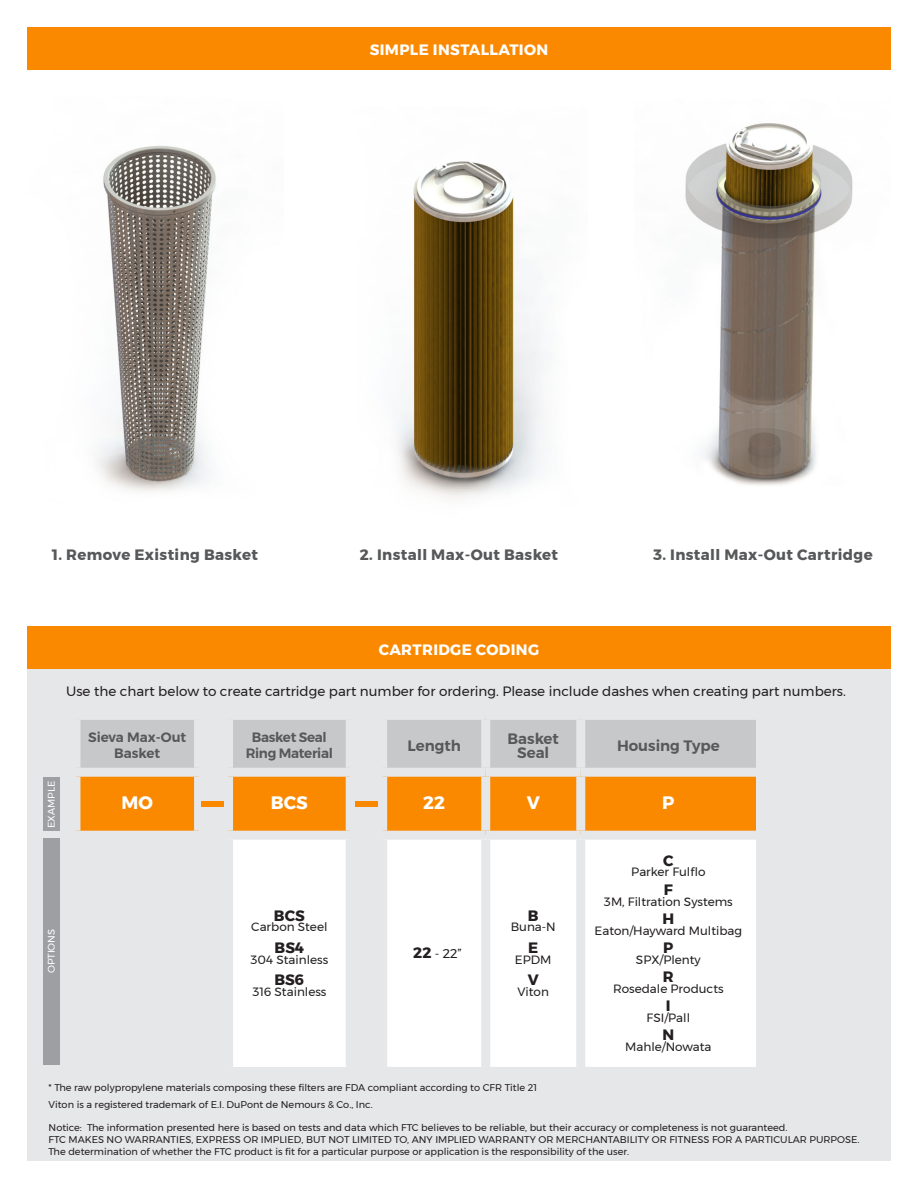
<style>
.page{position:relative;width:918px;height:1188px;background:#fff}
.page>*{position:absolute;margin:0;border:0;box-sizing:border-box;transform-origin:0 0}
.t1{font:700 18px "Montserrat";color:#fff}
.t2{font:700 15px "Montserrat";letter-spacing:.025em;color:#57585a}
.t3{font:700 15px "Montserrat";letter-spacing:.025em;color:#fff}
.t4{font:600 15px/13.5px "Montserrat";color:#57585a;text-align:center}
.t5{font:700 15px "Montserrat";color:#231f20}
.t6{font:13.5px "Montserrat";color:#231f20}
.t7{font:600 13.5px/16.2px "Montserrat";letter-spacing:-.025em;color:#57585a;text-align:center}
.t8{font:600 13.5px/16.2px "Montserrat";color:#57585a;text-align:center}
.t9{font:12.75px "Montserrat";color:#231f20}
.t10{font:12px "Montserrat";color:#231f20}
.t11{font:9.75px/11.7px "Montserrat";color:#231f20}
.t12{font:9.75px "Montserrat";color:#fff}
.s1{font-weight:700;font-size:15px}
</style>
<div class="page">
<img style="left:397px;top:161px;width:149px;height:338px">
<img style="left:97px;top:145px;width:119px;height:347px">
<img style="left:685px;top:123px;width:168px;height:363px">
<div style="left:27px;top:657px;width:864px;height:504px;background:#e6e7e9"></div>
<div style="left:27px;top:627px;width:864px;height:42px;background:#fa8900"></div>
<div style="left:27px;top:27px;width:864px;height:42px;background:#fa8900"></div>
<svg style="left:387px;top:720px;width:369px;height:111px;background:#e2a760"></svg>
<div style="left:387px;top:840px;width:369px;height:227px;background:#fff"></div>
<div style="left:481px;top:720px;width:9px;height:48px;background:#e6e7e9"></div>
<div style="left:576px;top:720px;width:9px;height:48px;background:#e6e7e9"></div>
<div style="left:378px;top:768px;width:108px;height:9px;background:#e6e7e9"></div>
<div style="left:486px;top:768px;width:95px;height:9px;background:#e6e7e9"></div>
<div style="left:481px;top:777px;width:9px;height:54px;background:#e6e7e9"></div>
<div style="left:581px;top:768px;width:175px;height:9px;background:#e6e7e9"></div>
<div style="left:576px;top:777px;width:9px;height:54px;background:#e6e7e9"></div>
<div style="left:481px;top:840px;width:9px;height:227px;background:#e6e7e9"></div>
<div style="left:576px;top:840px;width:9px;height:227px;background:#e6e7e9"></div>
<div style="left:229px;top:715px;width:121px;height:57px;background:#c7c8ca"></div>
<div style="left:229px;top:772px;width:121px;height:63px;background:#fa8900"></div>
<div style="left:229px;top:835px;width:121px;height:232px;background:#fff"></div>
<div style="left:224px;top:711px;width:131px;height:9px;background:#e6e7e9"></div>
<div style="left:224px;top:720px;width:9px;height:48px;background:#e6e7e9"></div>
<div style="left:346px;top:720px;width:9px;height:48px;background:#e6e7e9"></div>
<div style="left:224px;top:768px;width:131px;height:9px;background:#e6e7e9"></div>
<div style="left:224px;top:777px;width:9px;height:54px;background:#e6e7e9"></div>
<div style="left:346px;top:777px;width:9px;height:54px;background:#e6e7e9"></div>
<div style="left:224px;top:831px;width:131px;height:9px;background:#e6e7e9"></div>
<div style="left:224px;top:840px;width:9px;height:227px;background:#e6e7e9"></div>
<div style="left:346px;top:840px;width:9px;height:227px;background:#e6e7e9"></div>
<div style="left:76px;top:715px;width:123px;height:57px;background:#c7c8ca"></div>
<div style="left:76px;top:772px;width:123px;height:63px;background:#fa8900"></div>
<div style="left:71px;top:711px;width:132px;height:9px;background:#e6e7e9"></div>
<div style="left:71px;top:720px;width:9px;height:48px;background:#e6e7e9"></div>
<div style="left:194px;top:720px;width:9px;height:48px;background:#e6e7e9"></div>
<div style="left:71px;top:768px;width:132px;height:9px;background:#e6e7e9"></div>
<div style="left:71px;top:777px;width:9px;height:54px;background:#e6e7e9"></div>
<div style="left:194px;top:777px;width:9px;height:54px;background:#e6e7e9"></div>
<div style="left:71px;top:831px;width:132px;height:9px;background:#e6e7e9"></div>
<div style="left:201px;top:802px;width:22px;height:5px;background:#fa8900"></div>
<div style="left:355px;top:802px;width:23px;height:5px;background:#fa8900"></div>
<div style="left:44px;top:838px;width:16px;height:226px;background:#9d9fa2"></div>
<div style="left:44px;top:777px;width:16px;height:54px;background:#9d9fa2"></div>
<p class="t3" style="left:370px;top:38px;width:180px">SIMPLE INSTALLATION</p>
<p class="t2" style="left:52px;top:543px;width:207px">1. Remove Existing Basket</p>
<p class="t2" style="left:360px;top:543px;width:200px">2. Install Max-Out Basket</p>
<p class="t2" style="left:653px;top:543px;width:221px">3. Install Max-Out Cartridge</p>
<p class="t3" style="left:379px;top:638px;width:162px">CARTRIDGE CODING</p>
<p class="t6" style="left:66px;top:680px;width:781px">Use the chart below to create cartridge part number for ordering. Please include dashes when creating part numbers.</p>
<p class="t12" style="left:44px;top:828px;width:49px;rotate:-90deg">EXAMPLE</p>
<p class="t8" style="left:88px;top:729px;width:100px">Sieva Max-Out<br>Basket</p>
<p class="t1" style="left:122px;top:789px;width:33px">MO</p>
<p class="t12" style="left:44px;top:973px;width:46px;rotate:-90deg">OPTIONS</p>
<p class="t7" style="left:246px;top:729px;width:89px">Basket Seal<br>Ring Material</p>
<p class="t1" style="left:271px;top:789px;width:38px">BCS</p>
<p class="t5" style="left:274px;top:903px;width:32px">BCS</p>
<p class="t10" style="left:251px;top:918px;width:78px">Carbon Steel</p>
<p class="t5" style="left:275px;top:936px;width:31px">BS4</p>
<p class="t10" style="left:251px;top:950px;width:79px">304 Stainless</p>
<p class="t5" style="left:274px;top:968px;width:31px">BS6</p>
<p class="t10" style="left:252px;top:983px;width:76px">316 Stainless</p>
<p class="t4" style="left:407px;top:739px;width:55px">Length</p>
<p class="t4" style="left:508px;top:732px;width:53px">Basket<br>Seal</p>
<p class="t4" style="left:617px;top:739px;width:104px">Housing Type</p>
<p class="t1" style="left:423px;top:789px;width:23px">22</p>
<p class="t1" style="left:527px;top:789px;width:15px">V</p>
<p class="t1" style="left:662px;top:789px;width:14px">P</p>
<p class="t9" style="left:413px;top:944px;width:50px"><span class="s1">22</span> - 22”</p>
<p class="t5" style="left:528px;top:903px;width:12px">B</p>
<p class="t10" style="left:511px;top:918px;width:47px">Buna-N</p>
<p class="t5" style="left:528px;top:936px;width:12px">E</p>
<p class="t10" style="left:515px;top:950px;width:38px">EPDM</p>
<p class="t5" style="left:528px;top:968px;width:12px">V</p>
<p class="t10" style="left:518px;top:983px;width:33px">Viton</p>
<p class="t5" style="left:663px;top:848px;width:12px">C</p>
<p class="t10" style="left:631px;top:863px;width:76px">Parker Fulflo</p>
<p class="t5" style="left:664px;top:877px;width:11px">F</p>
<p class="t10" style="left:604px;top:892px;width:130px">3M, Filtration Systems</p>
<p class="t5" style="left:663px;top:906px;width:13px">H</p>
<p class="t10" style="left:595px;top:921px;width:149px">Eaton/Hayward Multibag</p>
<p class="t5" style="left:663px;top:936px;width:12px">P</p>
<p class="t10" style="left:636px;top:950px;width:66px">SPX/Plenty</p>
<p class="t5" style="left:663px;top:965px;width:12px">R</p>
<p class="t10" style="left:613px;top:979px;width:112px">Rosedale Products</p>
<p class="t5" style="left:666px;top:994px;width:6px">I</p>
<p class="t10" style="left:647px;top:1008px;width:45px">FSI/Pall</p>
<p class="t5" style="left:662px;top:1023px;width:13px">N</p>
<p class="t10" style="left:625px;top:1038px;width:88px">Mahle/Nowata</p>
<p class="t11" style="left:49px;top:1082px;width:490px">* The raw polypropylene materials composing these filters are FDA compliant according to CFR Title 21</p>
<p class="t11" style="left:49px;top:1098px;width:326px">Viton is a registered trademark of E.I. DuPont de Nemours &amp; Co., Inc.</p>
<p class="t11" style="left:49px;top:1122px;width:740px">Notice: The information presented here is based on tests and data which FTC believes to be reliable, but their accuracy or completeness is not guaranteed.</p>
<p class="t11" style="left:49px;top:1133px;width:812px">FTC MAKES NO WARRANTIES, EXPRESS OR IMPLIED, BUT NOT LIMITED TO, ANY IMPLIED WARRANTY OR MERCHANTABILITY OR FITNESS FOR A PARTICULAR PURPOSE.<br>The determination of whether the FTC product is fit for a particular purpose or application is the responsibility of the user.</p>
</div>
